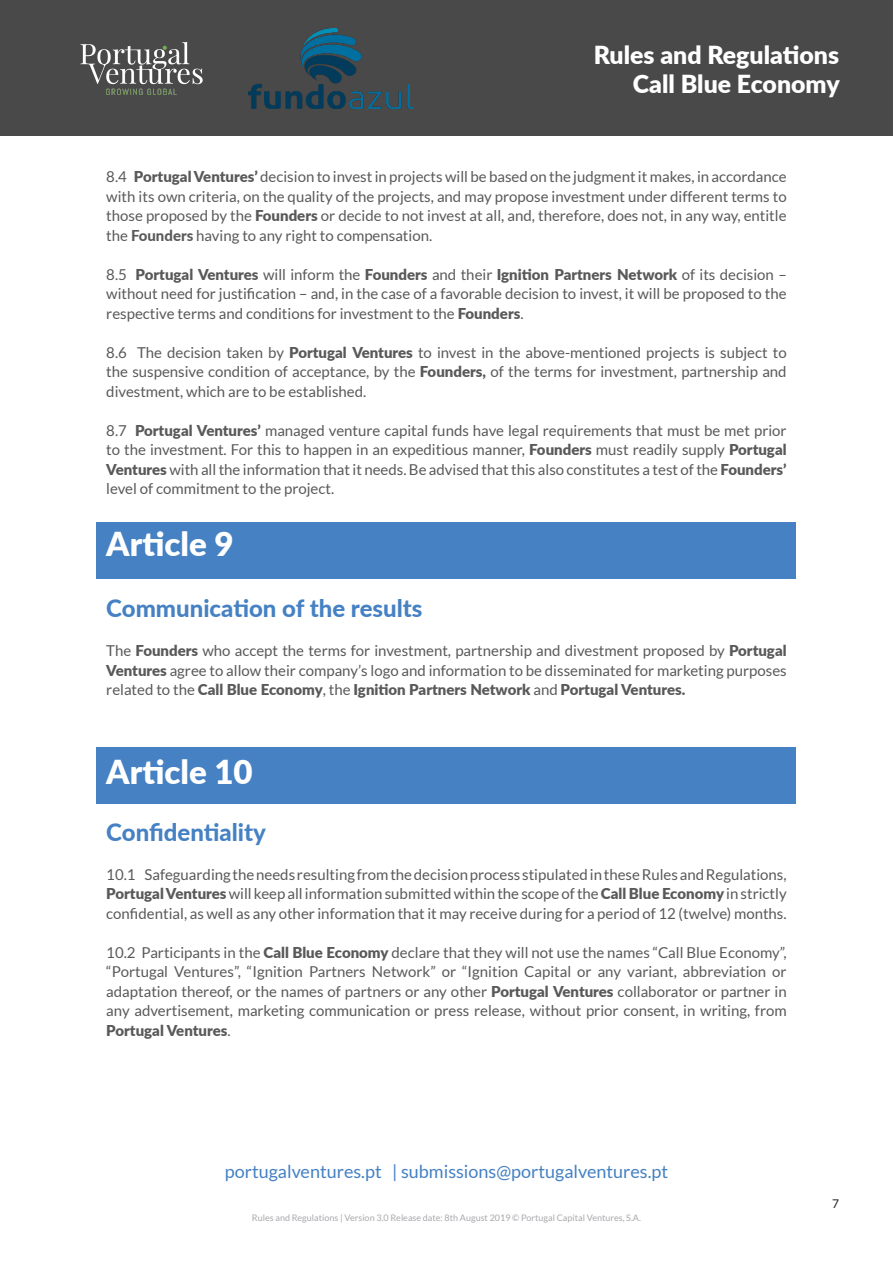
<style>
.page{position:relative;width:893px;height:1263px;background:#fff}
.page>*{position:absolute;margin:0;border:0;box-sizing:border-box;transform-origin:0 0}
.titulos_PV{font:900 33px "Lato";color:#fff}
.t1{font:900 24.9px/29.8px "Lato";color:#fff;text-align:right}
.subtitulos_PV{font:800 24px "Lato";color:#4581c3}
.t2{font:18px "Lato";color:#4581c3}
.texto_PV{font:15px/19.5px "Lato";color:#595959;text-align:justify}
.t3{font:12px "Lato";color:#231f20}
.t4{font:9px "Lato";color:#a8a9ad}
.s1{font-weight:900}
.s2{font-weight:800}
</style>
<div class="page">
<div style="left:1px;top:1px;width:892px;height:135px;background:#494949"></div>
<img style="left:80px;top:42px;width:123px;height:53px">
<img style="left:249px;top:28px;width:164px;height:81px">
<div style="left:97px;top:522px;width:699px;height:56px;background:#4581c3"></div>
<div style="left:97px;top:747px;width:699px;height:57px;background:#4581c3"></div>
<h2 class="t1" style="left:594px;top:38px;width:247px">Rules and Regulations<br>Call Blue Economy</h2>
<p class="texto_PV" style="left:106px;top:167px;width:682px">8.4 <span class="s1">Portugal Ventures’</span> decision to invest in projects will be based on the judgment it makes, in accordance with its own criteria, on the quality of the projects, and may propose investment under different terms to those proposed by the <span class="s1">Founders</span> or decide to not invest at all, and, therefore, does not, in any way, entitle the <span class="s2">Founders</span> having to any right to compensation.</p>
<p class="texto_PV" style="left:106px;top:264px;width:682px">8.5 <span class="s1">Portugal Ventures</span> will inform the <span class="s1">Founders</span> and their <span class="s1">Ignition Partners Network</span> of its decision – without need for justification – and, in the case of a favorable decision to invest, it will be proposed to the respective terms and conditions for investment to the <span class="s1">Founders</span>.</p>
<p class="texto_PV" style="left:106px;top:342px;width:682px">8.6 The decision taken by <span class="s1">Portugal Ventures</span> to invest in the above-mentioned projects is subject to the suspensive condition of acceptance, by the <span class="s1">Founders,</span> of the terms for investment, partnership and divestment, which are to be established.</p>
<p class="texto_PV" style="left:106px;top:420px;width:682px">8.7 <span class="s1">Portugal Ventures’</span> managed venture capital funds have legal requirements that must be met prior to the investment. For this to happen in an expeditious manner, <span class="s1">Founders</span> must readily supply <span class="s1">Portugal Ventures</span> with all the information that it needs. Be advised that this also constitutes a test of the <span class="s1">Founders’ </span>level of commitment to the project.</p>
<p class="titulos_PV" style="left:106px;top:519px;width:129px">Article 9</p>
<p class="subtitulos_PV" style="left:106px;top:591px;width:318px">Communication of the results</p>
<p class="texto_PV" style="left:106px;top:641px;width:682px">The <span class="s1">Founders</span> who accept the terms for investment, partnership and divestment proposed by <span class="s1">Portugal Ventures</span> agree to allow their company’s logo and information to be disseminated for marketing purposes related to the <span class="s1">Call Blue Economy</span>, the <span class="s1">Ignition Partners Network</span> and <span class="s1">Portugal Ventures.</span></p>
<p class="titulos_PV" style="left:106px;top:742px;width:148px">Article 10</p>
<p class="titulos_PV" style="left:106px;top:747px;width:148px">Article 10</p>
<p class="subtitulos_PV" style="left:106px;top:814px;width:161px">Confidentiality</p>
<p class="texto_PV" style="left:106px;top:864px;width:682px">10.1 Safeguarding the needs resulting from the decision process stipulated in these Rules and Regulations, <span class="s1">Portugal Ventures</span> will keep all information submitted within the scope of the <span class="s1">Call Blue Economy</span> in strictly confidential, as well as any other information that it may receive during for a period of 12 (twelve) months.</p>
<p class="texto_PV" style="left:106px;top:942px;width:682px">10.2 Participants in the <span class="s1">Call Blue Economy</span> declare that they will not use the names “Call Blue Economy”, “Portugal Ventures”, “Ignition Partners Network” or “Ignition Capital or any variant, abbreviation or adaptation thereof, or the names of partners or any other <span class="s1">Portugal Ventures</span> collaborator or partner in any advertisement, marketing communication or press release, without prior consent, in writing, from <span class="s1">Portugal Ventures</span>.</p>
<p class="t2" style="left:225px;top:1161px;width:445px">portugalventures.pt | submissions@portugalventures.pt</p>
<p class="t4" style="left:252px;top:1212px;width:391px">Rules and Regulations | Version 3.0 Release date: 8th August 2019 © Portugal Capital Ventures, S.A.</p>
<p class="t3" style="left:832px;top:1197px;width:8px">7</p>
</div>
